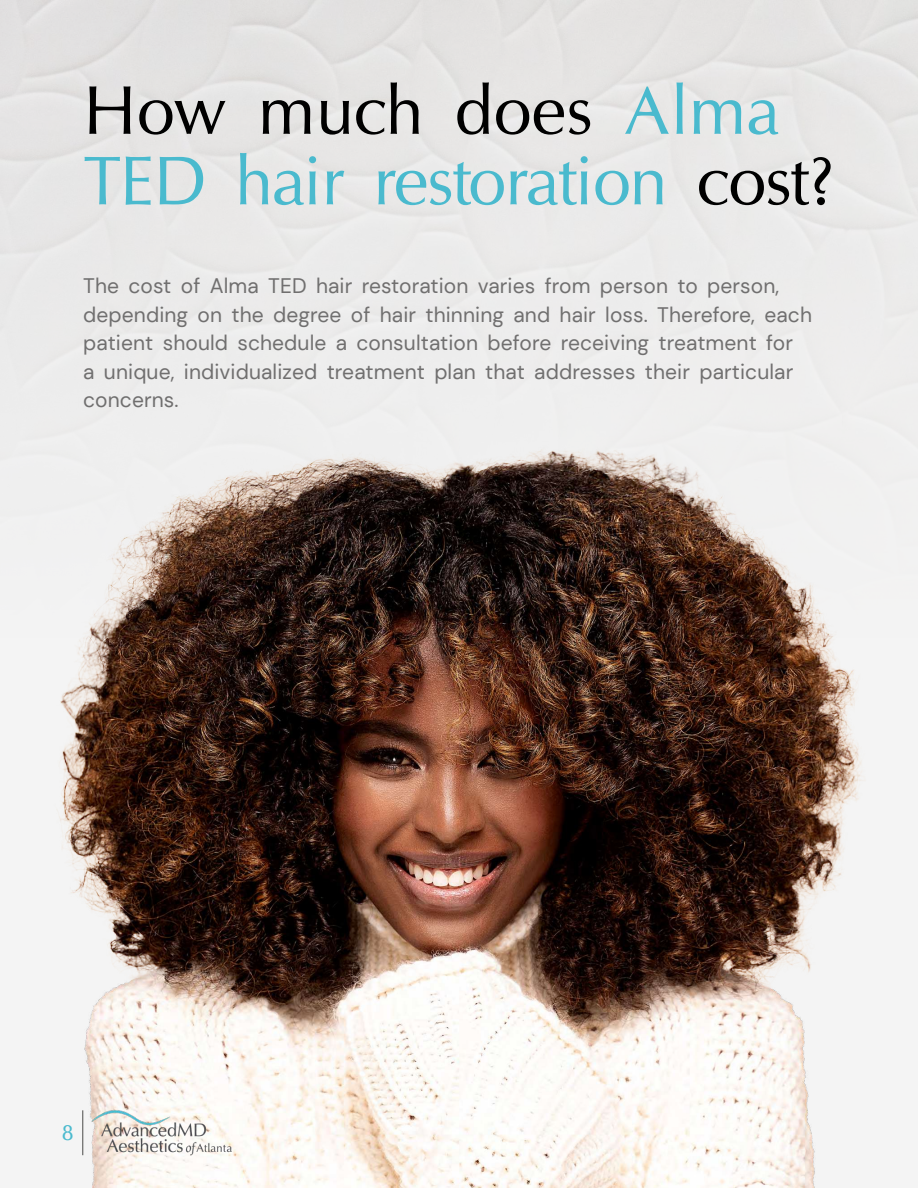
<style>
.page{position:relative;width:918px;height:1188px;background:#eaeaea}
.page>*{position:absolute;margin:0;border:0;box-sizing:border-box;transform-origin:0 0}
.t1{font:69px/70.5px "URW Classico";letter-spacing:-.02em;color:#4abace}
.t2{font:21.75px "URW Classico";color:#4abace}
.t3{font:21px/28.5px "DM Sans";letter-spacing:.005em;color:#706f6f}
.s1{color:#000}
</style>
<div class="page">
<img style="left:0;top:445px;width:877px;height:743px">
<hr style="left:82px;top:1110px;width:1px;height:45px;background:#4a4a49">
<img style="left:91px;top:1110px;width:142px;height:45px">
<h1 class="t1" style="left:83px;top:80px;width:752px"><span class="s1">How much does</span> Alma<br>TED hair restoration <span class="s1">cost?</span></h1>
<p class="t3" style="left:83px;top:273px;width:730px">The cost of Alma TED hair restoration varies from person to person, depending on the degree of hair thinning and hair loss. Therefore, each patient should schedule a consultation before receiving treatment for<br>a unique, individualized treatment plan that addresses their particular concerns.</p>
<p class="t2" style="left:62px;top:1124px;width:14px">8</p>
</div>
